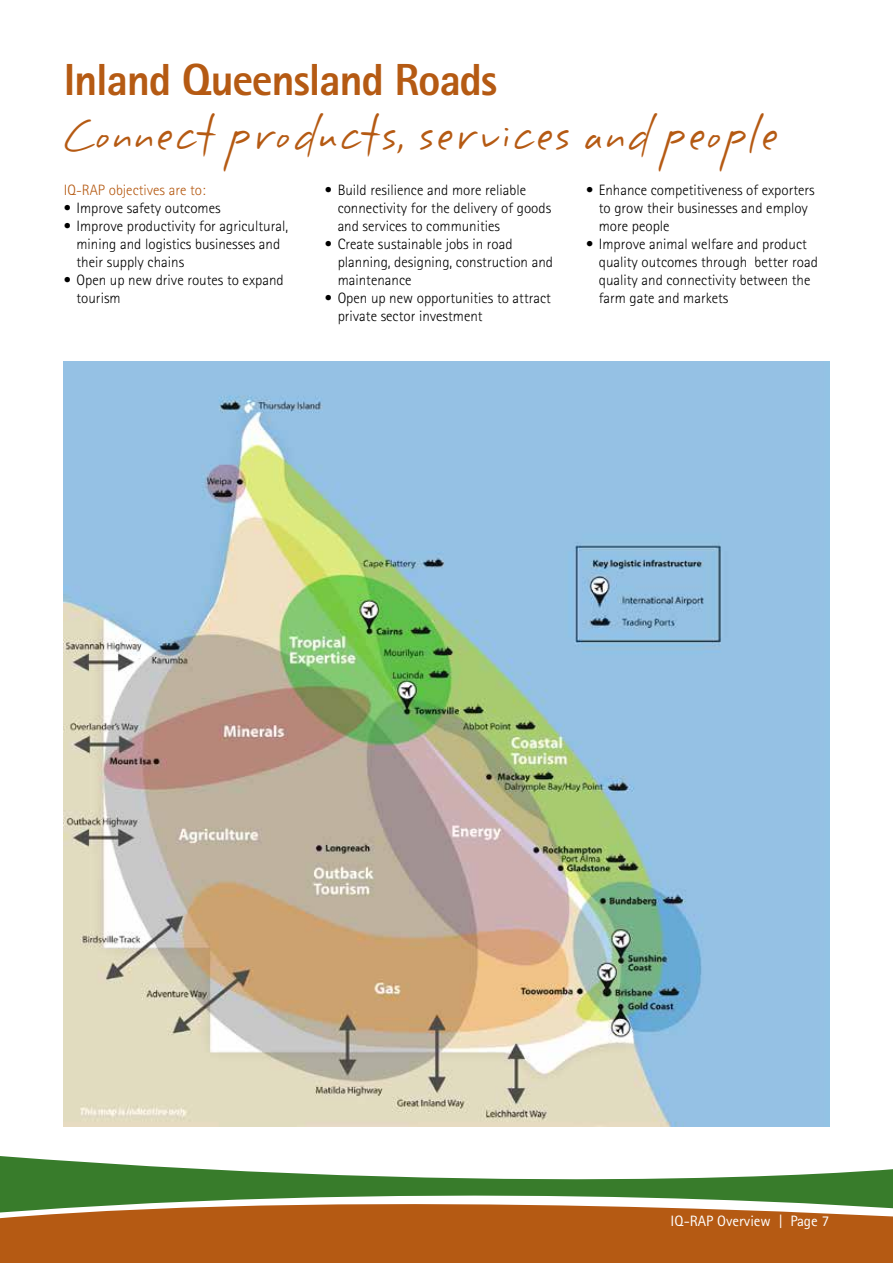
<style>
.page{position:relative;width:893px;height:1263px;background:#fff}
.page>*{position:absolute;margin:0;border:0;box-sizing:border-box;transform-origin:0 0}
.t1{font:45px "Desert Dog Hmk";letter-spacing:-.03em;color:#b55a13}
.t2{font:800 45px "Rotis Sans Serif Std";letter-spacing:-.03em;color:#b55a13}
.t3{font:300 15px/18px "Rotis Sans Serif Std";color:#000}
.t4{font:300 15px "Rotis Sans Serif Std";color:#b55a13}
.t5{font:15px "Rotis Sans Serif Std";color:#fff}
</style>
<div class="page">
<svg style="left:0;top:1103px;width:893px;height:84px"></svg>
<svg style="left:0;top:1187px;width:893px;height:76px;background:#a6712f"></svg>
<img style="left:64px;top:361px;width:765px;height:766px">
<h1 class="t2" style="left:64px;top:51px;width:435px">Inland Queensland Roads</h1>
<h1 class="t1" style="left:64px;top:107px;width:718px">Connect products, services and people</h1>
<p class="t4" style="left:64px;top:182px;width:143px">IQ-RAP objectives are to:</p>
<p class="t3" style="left:64px;top:199px;width:158px">• Improve safety outcomes</p>
<p class="t3" style="left:77px;top:217px;width:213px;text-indent:-13px">• Improve productivity for agricultural, mining and logistics businesses and their supply chains</p>
<p class="t3" style="left:77px;top:271px;width:209px;text-indent:-13px">• Open up new drive routes to expand tourism</p>
<p class="t3" style="left:338px;top:181px;width:215px;text-indent:-13px">• Build resilience and more reliable connectivity for the delivery of goods and services to communities</p>
<p class="t3" style="left:338px;top:235px;width:217px;text-indent:-13px">• Create sustainable jobs in road planning, designing, construction and maintenance</p>
<p class="t3" style="left:338px;top:289px;width:215px;text-indent:-13px">• Open up new opportunities to attract private sector investment</p>
<p class="t3" style="left:599px;top:181px;width:218px;text-indent:-13px">• Enhance competitiveness of exporters to grow their businesses and employ more people</p>
<p class="t3" style="left:599px;top:235px;width:221px;text-indent:-13px">• Improve animal welfare and product quality outcomes through better road quality and connectivity between the farm gate and markets</p>
<p class="t5" style="left:671px;top:1212px;width:160px">IQ-RAP Overview | Page 7</p>
</div>
